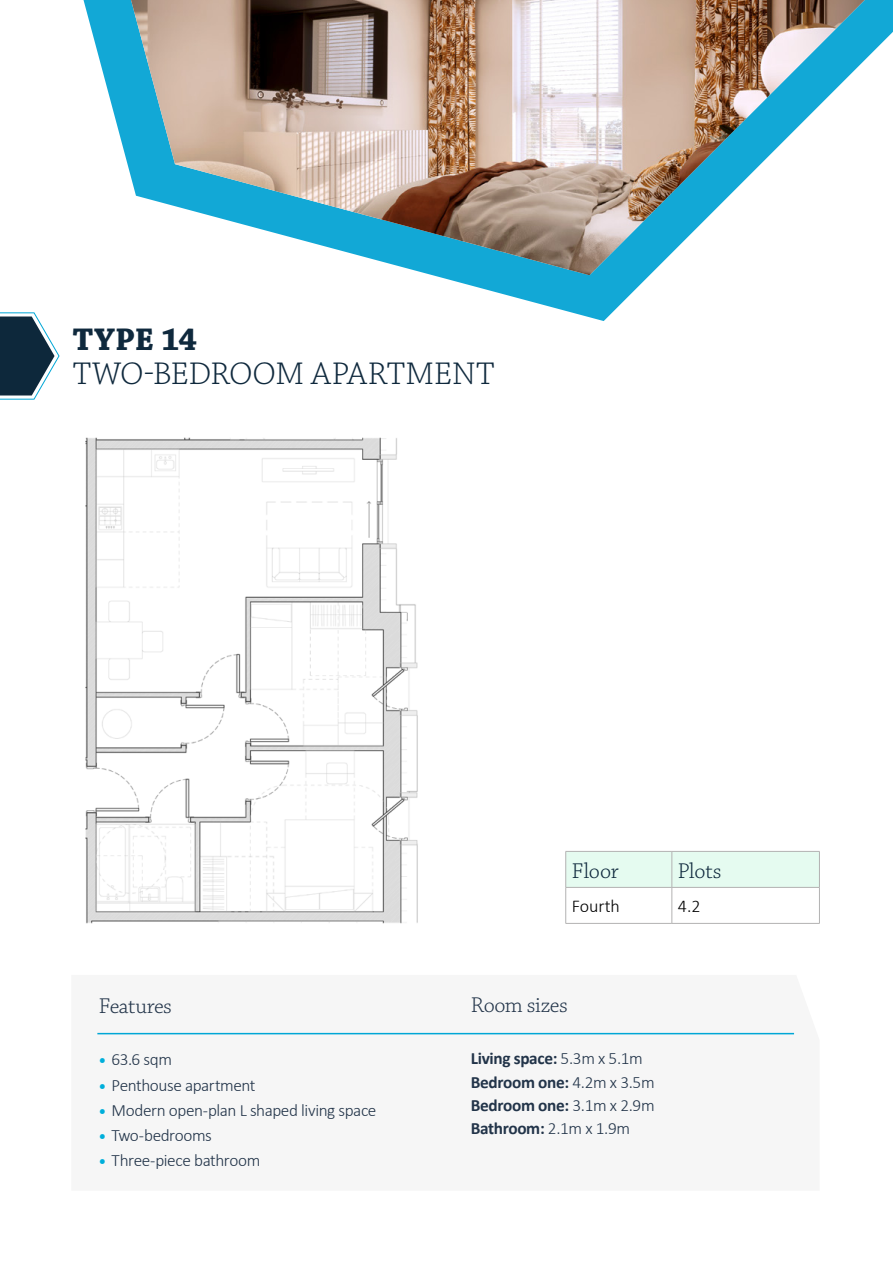
<style>
.page{position:relative;width:893px;height:1263px;background:#fff}
.page>*{position:absolute;margin:0;border:0;box-sizing:border-box;transform-origin:0 0}
.t1{font:300 33px "Chaparral Pro";letter-spacing:-.01em;color:#0f293d}
.t2{font:700 33px "Chaparral Pro";color:#0f293d}
.t3{font:300 22.5px "Chaparral Pro";letter-spacing:-.02em;color:#223449}
.t4{font:300 22.5px "Chaparral Pro";letter-spacing:-.015em;color:#0f293d}
.t5{font:300 18px "Calibri";color:#000}
.t6{font:300 17.25px "Calibri";letter-spacing:-.025em;color:#223449}
.t7{font:700 17.25px/23.2px "Calibri";letter-spacing:-.02em;color:#223449}
.s1{font-family:"Chaparral Pro";font-weight:700;color:#00afdb}
.s2{font-weight:300}
</style>
<div class="page">
<img style="left:85px;top:437px;width:333px;height:487px">
<svg style="left:0;top:312px;width:60px;height:88px"></svg>
<svg style="left:97px;top:1032px;width:698px;height:3px"></svg>
<hr style="left:97px;top:1033px;width:697px;height:1px;background:#00a7d6">
<svg style="left:84px;top:0;width:809px;height:321px"></svg>
<img style="left:131px;top:0;width:734px;height:275px">
<div style="left:566px;top:852px;width:253px;height:35px;background:#e5fbf0"></div>
<hr style="left:566px;top:887px;width:106px;height:1px;background:#b3b2b2">
<hr style="left:672px;top:887px;width:148px;height:1px;background:#b3b2b2">
<hr style="left:566px;top:923px;width:106px;height:1px;background:#b3b2b2">
<hr style="left:672px;top:923px;width:148px;height:1px;background:#b3b2b2">
<hr style="left:566px;top:851px;width:106px;height:1px;background:#b3b2b2">
<hr style="left:565px;top:851px;width:1px;height:36px;background:#b3b2b2">
<hr style="left:672px;top:851px;width:148px;height:1px;background:#b3b2b2">
<hr style="left:672px;top:851px;width:1px;height:36px;background:#b3b2b2">
<hr style="left:819px;top:851px;width:1px;height:36px;background:#b3b2b2">
<hr style="left:565px;top:887px;width:1px;height:36px;background:#b3b2b2">
<hr style="left:672px;top:887px;width:1px;height:36px;background:#b3b2b2">
<hr style="left:819px;top:887px;width:1px;height:36px;background:#b3b2b2">
<h1 class="t2" style="left:73px;top:320px;width:126px">TYPE 14</h1>
<h1 class="t1" style="left:73px;top:356px;width:423px">TWO-BEDROOM APARTMENT</h1>
<h2 class="t4" style="left:572px;top:858px;width:48px">Floor</h2>
<h2 class="t4" style="left:678px;top:858px;width:45px">Plots</h2>
<p class="t5" style="left:572px;top:895px;width:50px">Fourth</p>
<p class="t5" style="left:678px;top:895px;width:24px">4.2</p>
<h2 class="t3" style="left:99px;top:993px;width:75px">Features</h2>
<p class="t6" style="left:99px;top:1049px;width:75px"><span class="s1">•</span> 63.6 sqm</p>
<p class="t6" style="left:99px;top:1074px;width:158px"><span class="s1">•</span> Penthouse apartment</p>
<p class="t6" style="left:99px;top:1099px;width:279px"><span class="s1">•</span> Modern open-plan L shaped living space</p>
<p class="t6" style="left:99px;top:1125px;width:115px"><span class="s1">•</span> Two-bedrooms</p>
<p class="t6" style="left:99px;top:1150px;width:163px"><span class="s1">•</span> Three-piece bathroom</p>
<h2 class="t3" style="left:471px;top:992px;width:98px">Room sizes</h2>
<p class="t7" style="left:471px;top:1046px;width:185px">Living space: <span class="s2">5.3m x 5.1m<br></span>Bedroom one: <span class="s2">4.2m x 3.5m<br></span>Bedroom one: <span class="s2">3.1m x 2.9m<br></span>Bathroom: <span class="s2">2.1m x 1.9m</span></p>
</div>
